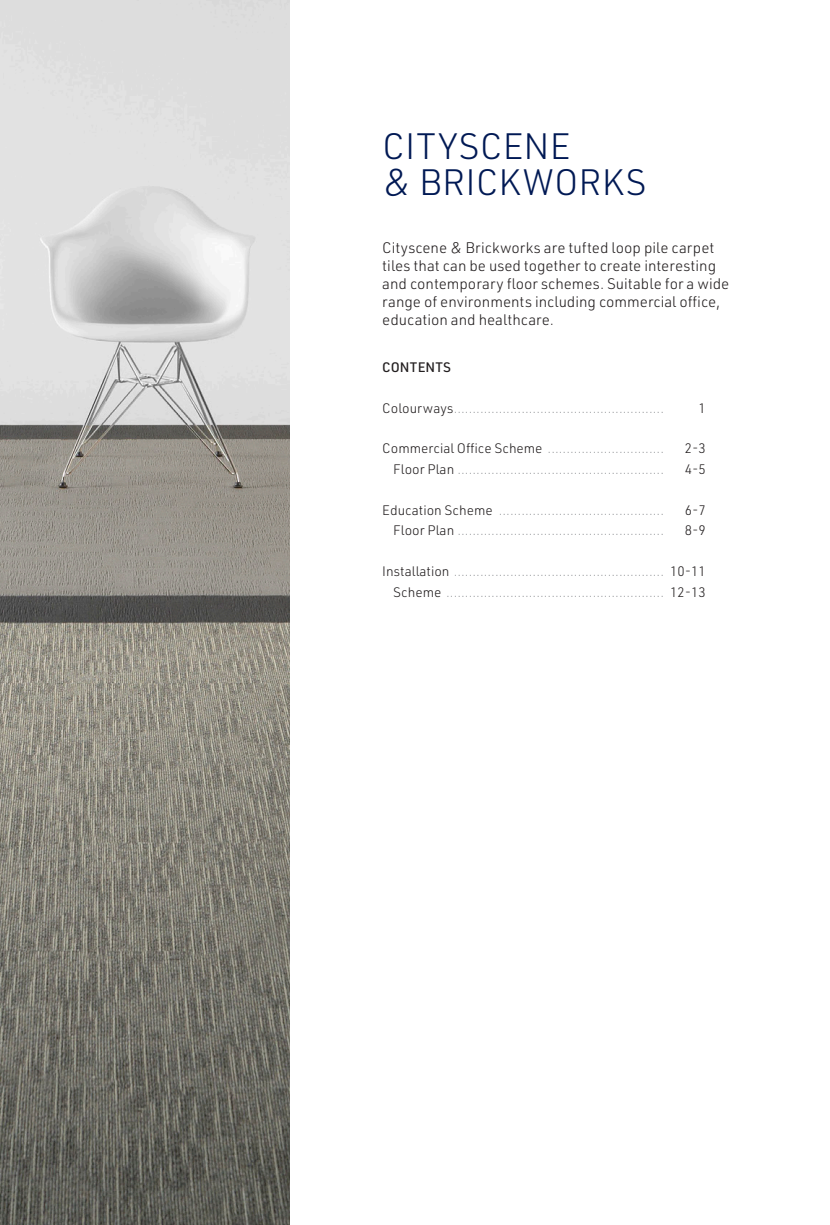
<style>
.page{position:relative;width:830px;height:1225px;background:#fff}
.page>*{position:absolute;margin:0;border:0;box-sizing:border-box;transform-origin:0 0}
.t1{font:300 36px "URWDIN";color:#001954}
.t2{font:300 15px/18px "URWDIN";color:#231f20}
.t3{font:300 13.5px "URWDIN";color:#939598}
.t4{font:300 13.5px "URWDIN";color:#231f20}
.t5{font:500 13.5px "URWDIN";letter-spacing:.02em;color:#231f20}
.s1{color:#231f20}
</style>
<div class="page">
<img style="left:0;top:0;width:289px;height:1225px">
<p class="t1" style="left:382px;top:123px;width:190px">CITYSCENE</p>
<p class="t1" style="left:382px;top:159px;width:265px">&amp; BRICKWORKS</p>
<p class="t2" style="left:382px;top:238px;width:348px">Cityscene &amp; Brickworks are tufted loop pile carpet tiles that can be used together to create interesting and contemporary floor schemes. Suitable for a wide range of environments including commercial office, education and healthcare.</p>
<p class="t5" style="left:382px;top:358px;width:70px">CONTENTS</p>
<p class="t3" style="left:382px;top:399px;width:283px"><span class="s1">Colourways</span>........................................................</p>
<p class="t4" style="left:698px;top:399px;width:9px">1</p>
<p class="t3" style="left:382px;top:440px;width:283px"><span class="s1">Commercial Office Scheme</span> ...............................</p>
<p class="t4" style="left:684px;top:440px;width:23px">2-3</p>
<p class="t3" style="left:393px;top:460px;width:272px"><span class="s1">Floor Plan</span> .......................................................</p>
<p class="t4" style="left:684px;top:460px;width:23px">4-5</p>
<p class="t3" style="left:382px;top:501px;width:283px"><span class="s1">Education Scheme</span> ............................................</p>
<p class="t4" style="left:684px;top:501px;width:23px">6-7</p>
<p class="t3" style="left:393px;top:521px;width:272px"><span class="s1">Floor Plan</span> .......................................................</p>
<p class="t4" style="left:684px;top:521px;width:23px">8-9</p>
<p class="t3" style="left:382px;top:562px;width:325px"><span class="s1">Installation</span> ........................................................ <span class="s1">10-11</span></p>
<p class="t3" style="left:393px;top:583px;width:314px"><span class="s1">Scheme</span> .......................................................... <span class="s1">12-13</span></p>
</div>
